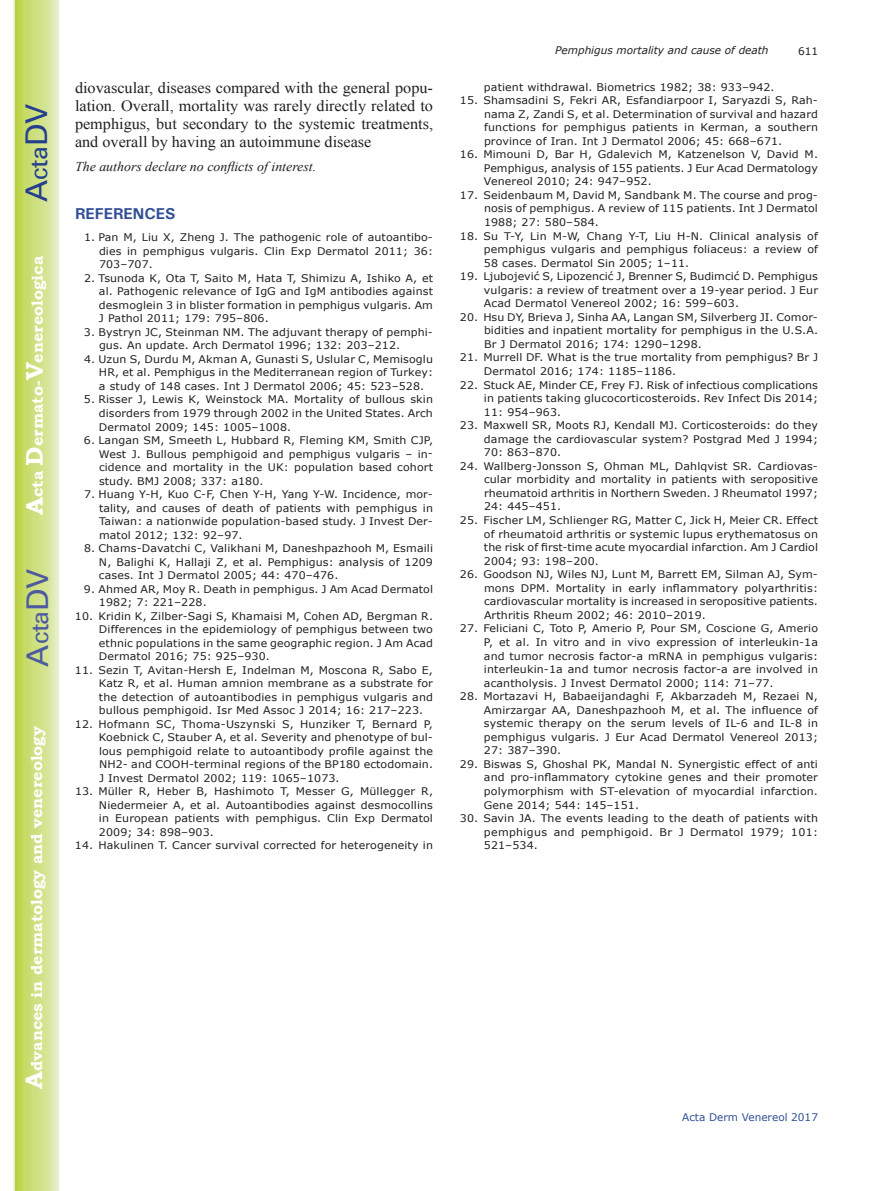
<style>
.page{position:relative;width:893px;height:1191px;background:#fff}
.page>*{position:absolute;margin:0;border:0;box-sizing:border-box;transform-origin:0 0}
.t1{font:30px "Univers";color:#4d5a9e}
.t2{font:30px "Univers";color:#253f8e}
.t3{font:15.75px/18px "Times New Roman";color:#231f20;text-align:justify}
.t4{font:700 15.75px "Bookman Old Style";color:#fff}
.t5{font:700 15.75px "Univers";color:#324f95}
.t6{font:italic 13.5px "Times New Roman";color:#231f20}
.t7{font:10.5px/13.5px "Verdana";letter-spacing:.01em;color:#231f20;text-align:justify;scale:1.05 1}
.t8{font:italic 10.5px "Verdana";color:#231f20}
.t9{font:10.5px "Verdana";color:#324f95}
.t10{font:10.5px "Verdana";letter-spacing:.01em;color:#231f20}
.s1{font-size:24px}
</style>
<div class="page">
<svg style="left:14px;top:0;width:45px;height:1191px;background:#cfe084"></svg>
<h1 class="t2" style="left:19px;top:202px;width:100px;rotate:-90deg">A<span class="s1">cta</span>DV</h1>
<h2 class="t4" style="left:28px;top:515px;width:260px;rotate:-90deg"><span class="s1">A</span>cta <span class="s1">D</span>ermato-<span class="s1">V</span>enereologica</h2>
<h1 class="t1" style="left:20px;top:666px;width:100px;rotate:-90deg">A<span class="s1">cta</span>DV</h1>
<h2 class="t4" style="left:27px;top:1088px;width:364px;rotate:-90deg"><span class="s1">A</span>dvances in dermatology and venereology</h2>
<h2 class="t3" style="left:75px;top:79px;width:360px">diovascular, diseases compared with the general popu&shy;lation. Overall, mortality was rarely directly related to pemphigus, but secondary to the systemic treatments, and overall by having an autoimmune disease</h2>
<p class="t6" style="left:75px;top:158px;width:243px">The authors declare no conflicts of interest.</p>
<h2 class="t5" style="left:75px;top:203px;width:102px">REFERENCES</h2>
<p class="t7" style="left:99px;top:231px;width:320px;text-indent:-15px">1. Pan M, Liu X, Zheng J. The pathogenic role of autoantibo&shy;dies in pemphigus vulgaris. Clin Exp Dermatol 2011; 36:<br>703–707.</p>
<p class="t7" style="left:99px;top:271px;width:320px;text-indent:-15px">2. Tsunoda K, Ota T, Saito M, Hata T, Shimizu A, Ishiko A, et al. Pathogenic relevance of IgG and IgM antibodies against desmoglein 3 in blister formation in pemphigus vulgaris. Am J Pathol 2011; 179: 795–806.</p>
<p class="t7" style="left:99px;top:325px;width:320px;text-indent:-15px">3. Bystryn JC, Steinman NM. The adjuvant therapy of pemphi&shy;gus. An update. Arch Dermatol 1996; 132: 203–212.</p>
<p class="t7" style="left:99px;top:352px;width:320px;text-indent:-15px">4. Uzun S, Durdu M, Akman A, Gunasti S, Uslular C, Memisoglu HR, et al. Pemphigus in the Mediterranean region of Turkey: a study of 148 cases. Int J Dermatol 2006; 45: 523–528.</p>
<p class="t7" style="left:99px;top:393px;width:320px;text-indent:-15px">5. Risser J, Lewis K, Weinstock MA. Mortality of bullous skin disorders from 1979 through 2002 in the United States. Arch Dermatol 2009; 145: 1005–1008.</p>
<p class="t7" style="left:99px;top:433px;width:320px;text-indent:-15px">6. Langan SM, Smeeth L, Hubbard R, Fleming KM, Smith CJP, West J. Bullous pemphigoid and pemphigus vulgaris – in&shy;cidence and mortality in the UK: population based cohort study. BMJ 2008; 337: a180.</p>
<p class="t7" style="left:99px;top:487px;width:320px;text-indent:-15px">7. Huang Y-H, Kuo C-F, Chen Y-H, Yang Y-W. Incidence, mor&shy;tality, and causes of death of patients with pemphigus in Taiwan: a nationwide population-based study. J Invest Der&shy;matol 2012; 132: 92–97.</p>
<p class="t7" style="left:99px;top:541px;width:320px;text-indent:-15px">8. Chams-Davatchi C, Valikhani M, Daneshpazhooh M, Esmaili N, Balighi K, Hallaji Z, et al. Pemphigus: analysis of 1209 cases. Int J Dermatol 2005; 44: 470–476.</p>
<p class="t7" style="left:99px;top:582px;width:320px;text-indent:-15px">9. Ahmed AR, Moy R. Death in pemphigus. J Am Acad Dermatol<br>1982; 7: 221–228.</p>
<p class="t7" style="left:99px;top:609px;width:320px;text-indent:-24px">10. Kridin K, Zilber-Sagi S, Khamaisi M, Cohen AD, Bergman R.<br>Differences in the epidemiology of pemphigus between two ethnic populations in the same geographic region. J Am Acad Dermatol 2016; 75: 925–930.</p>
<p class="t7" style="left:99px;top:663px;width:320px;text-indent:-24px">11. Sezin T, Avitan-Hersh E, Indelman M, Moscona R, Sabo E, Katz R, et al. Human amnion membrane as a substrate for the detection of autoantibodies in pemphigus vulgaris and bullous pemphigoid. Isr Med Assoc J 2014; 16: 217–223.</p>
<p class="t7" style="left:99px;top:717px;width:320px;text-indent:-24px">12. Hofmann SC, Thoma-Uszynski S, Hunziker T, Bernard P, Koebnick C, Stauber A, et al. Severity and phenotype of bul&shy;lous pemphigoid relate to autoantibody profile against the NH2- and COOH-terminal regions of the BP180 ectodomain.<br>J Invest Dermatol 2002; 119: 1065–1073.</p>
<p class="t7" style="left:99px;top:784px;width:320px;text-indent:-24px">13. Müller R, Heber B, Hashimoto T, Messer G, Müllegger R, Niedermeier A, et al. Autoantibodies against desmocollins in European patients with pemphigus. Clin Exp Dermatol 2009; 34: 898–903.</p>
<p class="t7" style="left:75px;top:838px;width:342px">14. Hakulinen T. Cancer survival corrected for heterogeneity in</p>
<p class="t8" style="left:555px;top:43px;width:215px">Pemphigus mortality and cause of death</p>
<p class="t10" style="left:798px;top:44px;width:22px">611</p>
<p class="t7" style="left:484px;top:80px;width:278px">patient withdrawal. Biometrics 1982; 38: 933–942.</p>
<p class="t7" style="left:484px;top:93px;width:320px;text-indent:-24px">15. Shamsadini S, Fekri AR, Esfandiarpoor I, Saryazdi S, Rah&shy;nama Z, Zandi S, et al. Determination of survival and hazard functions for pemphigus patients in Kerman, a southern province of Iran. Int J Dermatol 2006; 45: 668–671.</p>
<p class="t7" style="left:484px;top:148px;width:320px;text-indent:-24px">16. Mimouni D, Bar H, Gdalevich M, Katzenelson V, David M.<br>Pemphigus, analysis of 155 patients. J Eur Acad Dermatology Venereol 2010; 24: 947–952.</p>
<p class="t7" style="left:484px;top:188px;width:320px;text-indent:-24px">17. Seidenbaum M, David M, Sandbank M. The course and prog&shy;nosis of pemphigus. A review of 115 patients. Int J Dermatol 1988; 27: 580–584.</p>
<p class="t7" style="left:484px;top:229px;width:320px;text-indent:-24px">18. Su T-Y, Lin M-W, Chang Y-T, Liu H-N. Clinical analysis of pemphigus vulgaris and pemphigus foliaceus: a review of 58 cases. Dermatol Sin 2005; 1–11.</p>
<p class="t7" style="left:484px;top:269px;width:320px;text-indent:-24px">19. Ljubojević S, Lipozencić J, Brenner S, Budimcić D. Pemphigus vulgaris: a review of treatment over a 19-year period. J Eur Acad Dermatol Venereol 2002; 16: 599–603.</p>
<p class="t7" style="left:484px;top:310px;width:320px;text-indent:-24px">20. Hsu DY, Brieva J, Sinha AA, Langan SM, Silverberg JI. Comor&shy;bidities and inpatient mortality for pemphigus in the U.S.A.<br>Br J Dermatol 2016; 174: 1290–1298.</p>
<p class="t7" style="left:484px;top:351px;width:320px;text-indent:-24px">21. Murrell DF. What is the true mortality from pemphigus? Br J<br>Dermatol 2016; 174: 1185–1186.</p>
<p class="t7" style="left:484px;top:378px;width:320px;text-indent:-24px">22. Stuck AE, Minder CE, Frey FJ. Risk of infectious complications in patients taking glucocorticosteroids. Rev Infect Dis 2014; 11: 954–963.</p>
<p class="t7" style="left:484px;top:418px;width:320px;text-indent:-24px">23. Maxwell SR, Moots RJ, Kendall MJ. Corticosteroids: do they damage the cardiovascular system? Postgrad Med J 1994; 70: 863–870.</p>
<p class="t7" style="left:484px;top:459px;width:320px;text-indent:-24px">24. Wallberg-Jonsson S, Ohman ML, Dahlqvist SR. Cardiovas&shy;cular morbidity and mortality in patients with seropositive rheumatoid arthritis in Northern Sweden. J Rheumatol 1997; 24: 445–451.</p>
<p class="t7" style="left:484px;top:513px;width:320px;text-indent:-24px">25. Fischer LM, Schlienger RG, Matter C, Jick H, Meier CR. Effect of rheumatoid arthritis or systemic lupus erythematosus on the risk of first-time acute myocardial infarction. Am J Cardiol 2004; 93: 198–200.</p>
<p class="t7" style="left:484px;top:567px;width:320px;text-indent:-24px">26. Goodson NJ, Wiles NJ, Lunt M, Barrett EM, Silman AJ, Sym&shy;mons DPM. Mortality in early inflammatory polyarthritis: cardiovascular mortality is increased in seropositive patients.<br>Arthritis Rheum 2002; 46: 2010–2019.</p>
<p class="t7" style="left:484px;top:622px;width:320px;text-indent:-24px">27. Feliciani C, Toto P, Amerio P, Pour SM, Coscione G, Amerio P, et al. In vitro and in vivo expression of interleukin-1a and tumor necrosis factor-a mRNA in pemphigus vulgaris: interleukin-1a and tumor necrosis factor-a are involved in acantholysis. J Invest Dermatol 2000; 114: 71–77.</p>
<p class="t7" style="left:484px;top:689px;width:320px;text-indent:-24px">28. Mortazavi H, Babaeijandaghi F, Akbarzadeh M, Rezaei N, Amirzargar AA, Daneshpazhooh M, et al. The influence of systemic therapy on the serum levels of IL-6 and IL-8 in pemphigus vulgaris. J Eur Acad Dermatol Venereol 2013; 27: 387–390.</p>
<p class="t7" style="left:484px;top:757px;width:320px;text-indent:-24px">29. Biswas S, Ghoshal PK, Mandal N. Synergistic effect of anti and pro-inflammatory cytokine genes and their promoter polymorphism with ST-elevation of myocardial infarction.<br>Gene 2014; 544: 145–151.</p>
<p class="t7" style="left:484px;top:811px;width:320px;text-indent:-24px">30. Savin JA. The events leading to the death of patients with pemphigus and pemphigoid. Br J Dermatol 1979; 101:<br>521–534.</p>
<p class="t9" style="left:682px;top:1109px;width:137px">Acta Derm Venereol 2017</p>
</div>
